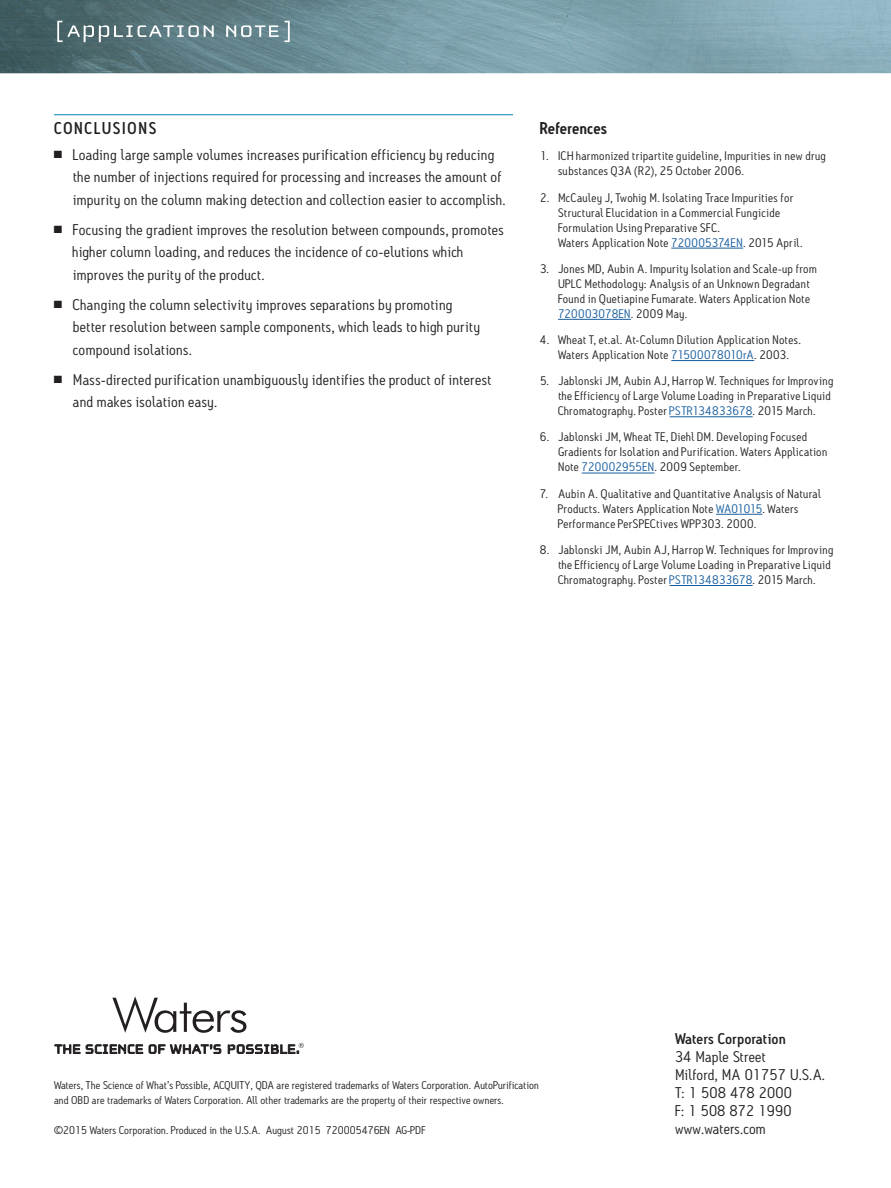
<style>
.page{position:relative;width:891px;height:1188px;background:#fff}
.page>*{position:absolute;margin:0;border:0;box-sizing:border-box;transform-origin:0 0}
.t1{font:500 16.5px "Antitled OT";letter-spacing:.11em;color:#231f20}
.t2{font:600 16.5px "Antitled OT";letter-spacing:.01em;color:#231f20}
.t3{font:15px/22.5px "Antitled OT";letter-spacing:.02em;color:#231f20;scale:1.05 1}
.t4{font:500 15px "Antitled OT";letter-spacing:.01em;color:#231f20;scale:1.05 1}
.t5{font:12px/15px "Antitled OT";letter-spacing:.025em;color:#231f20;scale:1.05 1}
.t6{font:10.8px/15px "Antitled OT";letter-spacing:.01em;color:#231f20;scale:1.05 1}
.s1{color:#175d9e}
</style>
<div class="page">
<img style="left:0;top:0;width:891px;height:73px">
<svg style="left:57px;top:21px;width:157px;height:21px;background:#738b8f"></svg>
<svg style="left:226px;top:21px;width:64px;height:21px"></svg>
<svg style="left:55px;top:1044px;width:88px;height:10px"></svg>
<svg style="left:149px;top:1044px;width:72px;height:10px"></svg>
<svg style="left:228px;top:1043px;width:76px;height:11px"></svg>
<svg style="left:112px;top:996px;width:134px;height:37px"></svg>
<hr style="left:54px;top:114px;width:459px;height:1px;background:#0083ad">
<hr style="left:671px;top:248px;width:72px;height:1px;background:#175d9e">
<hr style="left:558px;top:319px;width:73px;height:1px;background:#175d9e">
<hr style="left:671px;top:360px;width:83px;height:1px;background:#175d9e">
<hr style="left:670px;top:417px;width:83px;height:1px;background:#175d9e">
<hr style="left:582px;top:473px;width:73px;height:1px;background:#175d9e">
<hr style="left:716px;top:514px;width:46px;height:1px;background:#175d9e">
<hr style="left:670px;top:585px;width:83px;height:1px;background:#175d9e">
<h1 class="t1" style="left:54px;top:118px;width:104px">CONCLUSIONS</h1>
<p class="t3" style="left:73px;top:143px;width:414px;text-indent:-19px">■ Loading large sample volumes increases purification efficiency by reducing the number of injections required for processing and increases the amount of impurity on the column making detection and collection easier to accomplish.</p>
<p class="t3" style="left:73px;top:218px;width:412px;text-indent:-19px">■ Focusing the gradient improves the resolution between compounds, promotes higher column loading, and reduces the incidence of co-elutions which improves the purity of the product.</p>
<p class="t3" style="left:73px;top:293px;width:389px;text-indent:-19px">■ Changing the column selectivity improves separations by promoting better resolution between sample components, which leads to high purity compound isolations.</p>
<p class="t3" style="left:73px;top:368px;width:400px;text-indent:-19px">■ Mass-directed purification unambiguously identifies the product of interest and makes isolation easy.</p>
<h1 class="t2" style="left:540px;top:118px;width:69px">References</h1>
<p class="t5" style="left:558px;top:148px;width:257px;text-indent:-18px">1. ICH harmonized tripartite guideline, Impurities in new drug substances Q3A (R2), 25 October 2006.</p>
<p class="t5" style="left:558px;top:190px;width:235px;text-indent:-18px">2. McCauley J, Twohig M. Isolating Trace Impurities for Structural Elucidation in a Commercial Fungicide Formulation Using Preparative SFC.<br>Waters Application Note <span class="s1">720005374EN</span>. 2015 April.</p>
<p class="t5" style="left:558px;top:261px;width:248px;text-indent:-18px">3. Jones MD, Aubin A. Impurity Isolation and Scale-up from UPLC Methodology: Analysis of an Unknown Degradant Found in Quetiapine Fumarate. Waters Application Note <span class="s1">720003078EN</span>. 2009 May.</p>
<p class="t5" style="left:540px;top:332px;width:250px;text-align:center">4. Wheat T, et.al. At-Column Dilution Application Notes.<br>Waters Application Note <span class="s1">71500078010rA</span>. 2003.</p>
<p class="t5" style="left:558px;top:373px;width:264px;text-indent:-18px">5. Jablonski JM, Aubin AJ, Harrop W. Techniques for Improving the Efficiency of Large Volume Loading in Preparative Liquid<br>Chromatography. Poster <span class="s1">PSTR134833678</span>. 2015 March.</p>
<p class="t5" style="left:558px;top:430px;width:258px;text-indent:-18px">6. Jablonski JM, Wheat TE, Diehl DM. Developing Focused<br>Gradients for Isolation and Purification. Waters Application<br>Note <span class="s1">720002955EN</span>. 2009 September.</p>
<p class="t5" style="left:558px;top:486px;width:252px;text-indent:-18px">7. Aubin A. Qualitative and Quantitative Analysis of Natural<br>Products. Waters Application Note <span class="s1">WA01015</span>. Waters<br>Performance PerSPECtives WPP303. 2000.</p>
<p class="t5" style="left:558px;top:542px;width:264px;text-indent:-18px">8. Jablonski JM, Aubin AJ, Harrop W. Techniques for Improving the Efficiency of Large Volume Loading in Preparative Liquid<br>Chromatography. Poster <span class="s1">PSTR134833678</span>. 2015 March.</p>
<p class="t6" style="left:54px;top:1078px;width:463px">Waters, The Science of What’s Possible, ACQUITY, QDA are registered trademarks of Waters Corporation. AutoPurification and OBD are trademarks of Waters Corporation. All other trademarks are the property of their respective owners.</p>
<p class="t6" style="left:54px;top:1123px;width:355px">©2015 Waters Corporation. Produced in the U.S.A. August 2015 720005476EN AG-PDF</p>
<p class="t4" style="left:675px;top:1030px;width:107px">Waters Corporation</p>
<p class="t3" style="left:675px;top:1048px;width:144px;line-height:18px">34 Maple Street<br>Milford, MA 01757 U.S.A.<br>T: 1 508 478 2000<br>F: 1 508 872 1990 www.waters.com</p>
</div>
